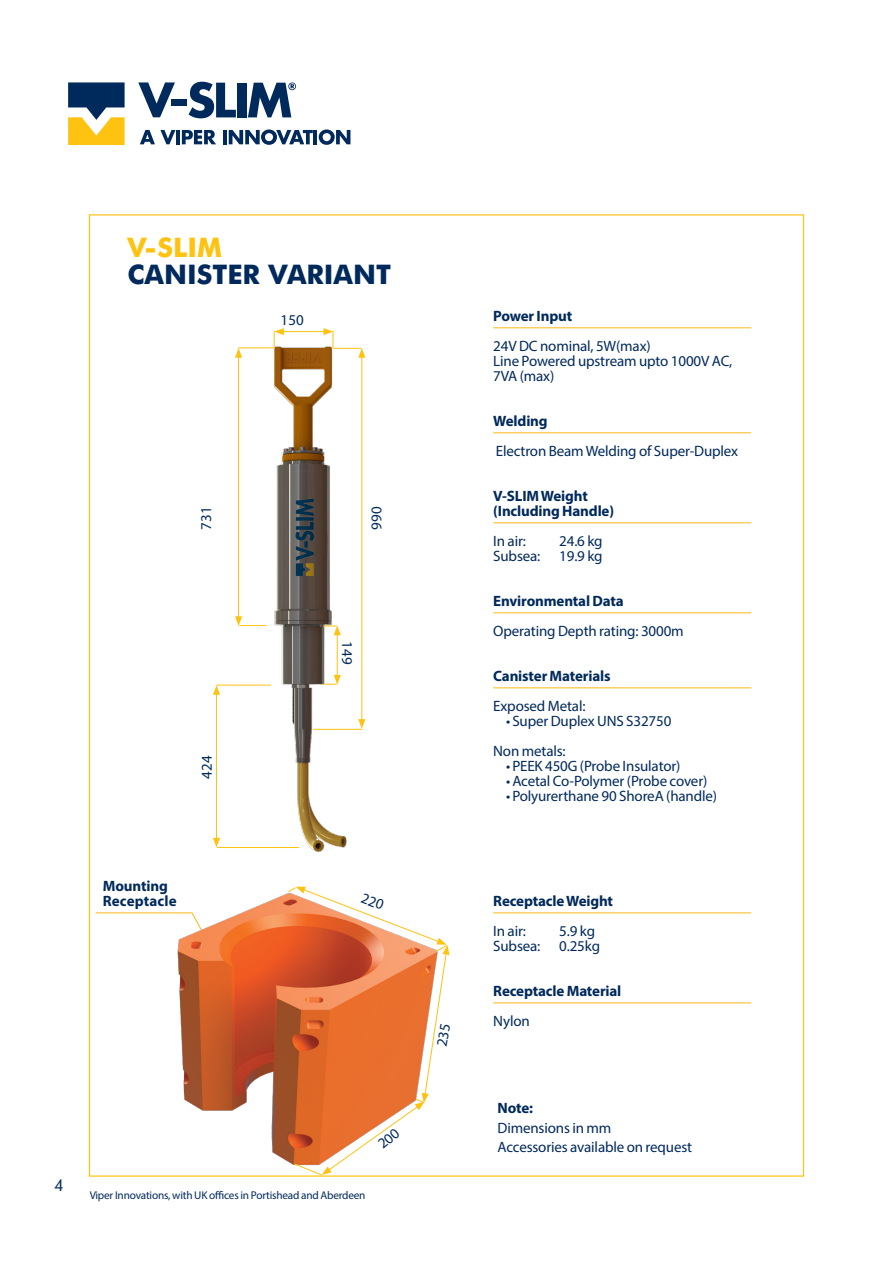
<style>
.page{position:relative;width:893px;height:1263px;background:#fff}
.page>*{position:absolute;margin:0;border:0;box-sizing:border-box;transform-origin:0 0}
.t1{font:800 27px "Futura BT";color:#00295c}
.t2{font:800 27px "Futura BT";color:#fec210}
.t3{font:16.5px "Futura BT";color:#00295c}
.Bold_Text{font:15px/15px "Myriad Pro";letter-spacing:-.01em;color:#00295c}
.Sub_with_line{font:700 15px/15px "Myriad Pro";letter-spacing:-.01em;color:#00295c}
.t4{font:11.25px "Myriad Pro";letter-spacing:-.015em;color:#00295c}
</style>
<div class="page">
<svg style="left:68px;top:82px;width:57px;height:63px"></svg>
<svg style="left:138px;top:82px;width:37px;height:35px"></svg>
<div style="left:171px;top:99px;width:16px;height:7px;background:#00295c"></div>
<svg style="left:140px;top:130px;width:36px;height:14px"></svg>
<hr style="left:176px;top:130px;width:4px;height:14px;background:#00295c">
<svg style="left:182px;top:130px;width:34px;height:14px"></svg>
<hr style="left:223px;top:130px;width:4px;height:14px;background:#00295c">
<svg style="left:229px;top:129px;width:84px;height:16px"></svg>
<hr style="left:314px;top:130px;width:3px;height:14px;background:#00295c">
<svg style="left:319px;top:129px;width:31px;height:16px"></svg>
<svg style="left:189px;top:82px;width:47px;height:36px"></svg>
<div style="left:238px;top:83px;width:9px;height:34px;background:#00295c"></div>
<svg style="left:248px;top:82px;width:48px;height:35px"></svg>
<hr style="left:493px;top:327px;width:258px;height:1px;background:#fcb814">
<hr style="left:493px;top:432px;width:258px;height:1px;background:#fcb814">
<hr style="left:493px;top:522px;width:258px;height:1px;background:#fcb814">
<hr style="left:493px;top:612px;width:258px;height:1px;background:#fcb814">
<hr style="left:493px;top:687px;width:258px;height:1px;background:#fcb814">
<hr style="left:493px;top:912px;width:258px;height:1px;background:#fcb814">
<hr style="left:493px;top:1002px;width:258px;height:1px;background:#fcb814">
<img style="left:269px;top:331px;width:97px;height:521px">
<img style="left:126px;top:893px;width:359px;height:284px">
<hr style="left:96px;top:912px;width:96px;height:1px;background:#fcb814">
<hr style="left:217px;top:847px;width:82px;height:1px;background:#fec210">
<hr style="left:216px;top:692px;width:1px;height:148px;background:#fec210">
<svg style="left:213px;top:686px;width:7px;height:9px"></svg>
<svg style="left:213px;top:838px;width:7px;height:9px"></svg>
<hr style="left:216px;top:685px;width:55px;height:1px;background:#fec210">
<hr style="left:337px;top:633px;width:1px;height:44px;background:#fec210">
<svg style="left:323px;top:625px;width:18px;height:10px"></svg>
<svg style="left:323px;top:675px;width:18px;height:10px"></svg>
<hr style="left:238px;top:355px;width:1px;height:264px;background:#fec210">
<svg style="left:235px;top:348px;width:7px;height:10px"></svg>
<hr style="left:238px;top:347px;width:37px;height:1px;background:#fec210">
<svg style="left:235px;top:616px;width:32px;height:10px"></svg>
<hr style="left:281px;top:331px;width:45px;height:1px;background:#fec210">
<svg style="left:274px;top:328px;width:10px;height:20px"></svg>
<hr style="left:361px;top:355px;width:1px;height:366px;background:#fec210">
<svg style="left:358px;top:719px;width:7px;height:10px"></svg>
<svg style="left:323px;top:328px;width:42px;height:30px"></svg>
<hr style="left:313px;top:729px;width:49px;height:1px;background:#fec210">
<svg style="left:287px;top:886px;width:164px;height:290px"></svg>
<p class="t2" style="left:128px;top:230px;width:96px">V-SLIM</p>
<p class="t1" style="left:128px;top:257px;width:265px">CANISTER VARIANT</p>
<p class="Bold_Text" style="left:281px;top:312px;width:25px">150</p>
<p class="Bold_Text" style="left:198px;top:530px;width:25px;rotate:-90deg">731</p>
<p class="Bold_Text" style="left:199px;top:779px;width:25px;rotate:-90deg">424</p>
<p class="Sub_with_line" style="left:103px;top:878px;width:75px">Mounting<br>Receptacle</p>
<p class="Bold_Text" style="left:369px;top:530px;width:25px;rotate:-90deg">990</p>
<p class="Bold_Text" style="left:355px;top:641px;width:25px;rotate:90deg">149</p>
<p class="t3" style="left:54px;top:1175px;width:11px">4</p>
<p class="t4" style="left:90px;top:1188px;width:277px">Viper Innovations, with UK offices in Portishead and Aberdeen</p>
<p class="Sub_with_line" style="left:493px;top:308px;width:81px">Power Input</p>
<p class="Bold_Text" style="left:493px;top:338px;width:159px">24V DC nominal, 5W(max)</p>
<p class="Bold_Text" style="left:493px;top:353px;width:241px">Line Powered upstream upto 1000V AC,<br>7VA (max)</p>
<p class="Sub_with_line" style="left:493px;top:413px;width:56px">Welding</p>
<p class="Bold_Text" style="left:496px;top:443px;width:244px">Electron Beam Welding of Super-Duplex</p>
<p class="Sub_with_line" style="left:493px;top:488px;width:122px">V-SLIM Weight (Including Handle)</p>
<p class="Bold_Text" style="left:493px;top:533px;width:34px">In air:</p>
<p class="Bold_Text" style="left:559px;top:533px;width:45px">24.6 kg</p>
<p class="Bold_Text" style="left:493px;top:548px;width:49px">Subsea:</p>
<p class="Bold_Text" style="left:559px;top:548px;width:45px">19.9 kg</p>
<p class="Sub_with_line" style="left:493px;top:593px;width:132px">Environmental Data</p>
<p class="Bold_Text" style="left:493px;top:623px;width:192px">Operating Depth rating: 3000m</p>
<p class="Sub_with_line" style="left:493px;top:668px;width:119px">Canister Materials</p>
<p class="Bold_Text" style="left:493px;top:698px;width:94px">Exposed Metal:</p>
<p class="Bold_Text" style="left:506px;top:713px;width:167px">• Super Duplex UNS S32750</p>
<p class="Bold_Text" style="left:493px;top:743px;width:74px">Non metals:</p>
<p class="Bold_Text" style="left:506px;top:758px;width:176px">• PEEK 450G (Probe Insulator)</p>
<p class="Bold_Text" style="left:506px;top:773px;width:203px">• Acetal Co-Polymer (Probe cover)</p>
<p class="Bold_Text" style="left:506px;top:788px;width:213px">• Polyurerthane 90 ShoreA (handle)</p>
<p class="Sub_with_line" style="left:493px;top:893px;width:121px">Receptacle Weight</p>
<p class="Bold_Text" style="left:493px;top:923px;width:34px">In air:</p>
<p class="Bold_Text" style="left:559px;top:923px;width:37px">5.9 kg</p>
<p class="Bold_Text" style="left:493px;top:938px;width:49px">Subsea:</p>
<p class="Bold_Text" style="left:559px;top:938px;width:42px">0.25kg</p>
<p class="Sub_with_line" style="left:493px;top:983px;width:130px">Receptacle Material</p>
<p class="Bold_Text" style="left:493px;top:1013px;width:38px">Nylon</p>
<p class="Sub_with_line" style="left:497px;top:1100px;width:37px">Note:</p>
<p class="Bold_Text" style="left:497px;top:1120px;width:115px">Dimensions in mm</p>
<p class="Bold_Text" style="left:497px;top:1139px;width:196px">Accessories available on request</p>
</div>
